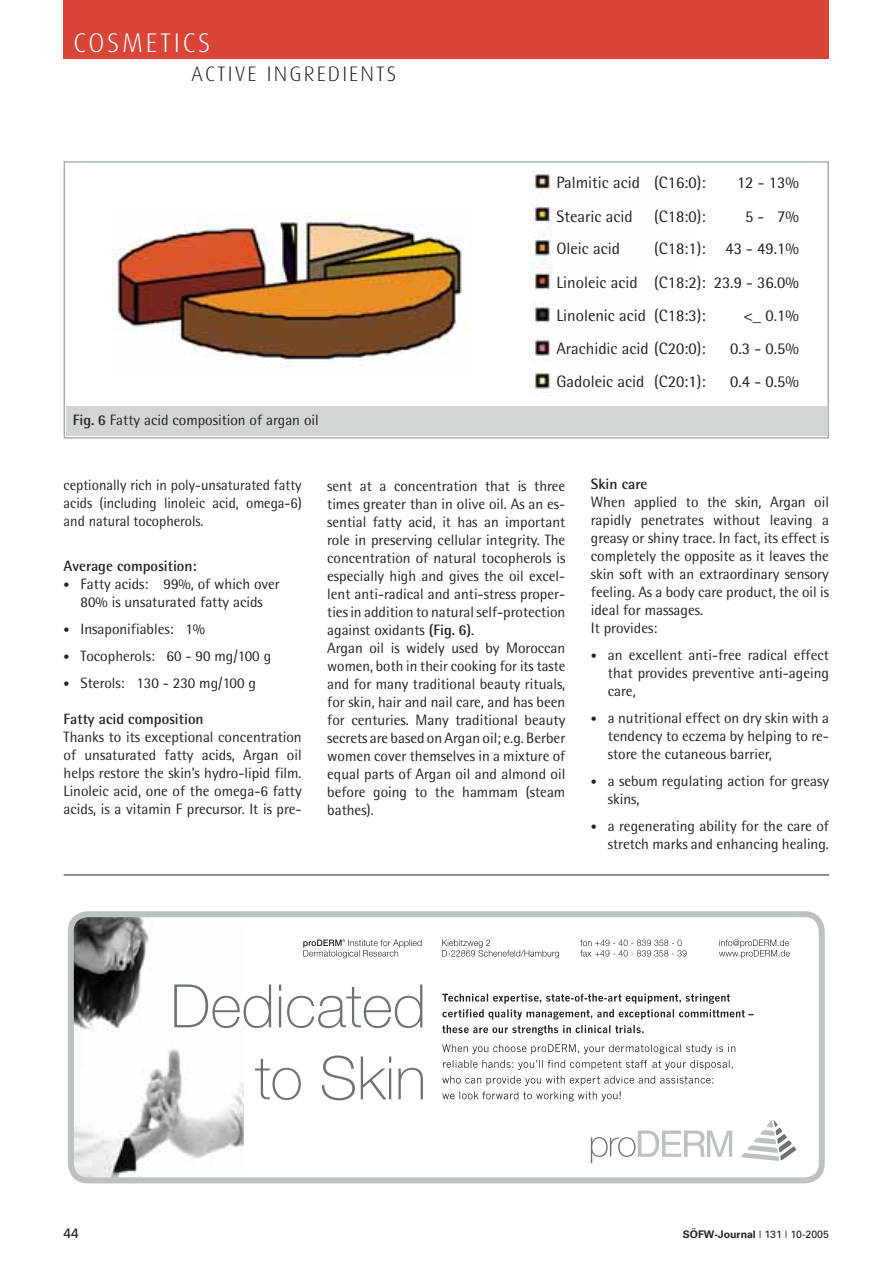
<style>
.page{position:relative;width:893px;height:1263px;background:#fff}
.page>*{position:absolute;margin:0;border:0;box-sizing:border-box;transform-origin:0 0}
.t1{font:300 27px "Dax";letter-spacing:.1em;color:#fff}
.t2{font:300 21px "Dax";letter-spacing:.1em;color:#20231e}
.t3{font:16.5px/34.5px "Rotis Semi Sans";color:#20231e;text-align:right}
.t4{font:15px/18px "Rotis Semi Sans";color:#20231e;text-align:justify}
.t5{font:15px/18px "Rotis Semi Sans";color:#20231e;text-align:justify;scale:.96 1}
.t6{font:700 15px "Rotis Semi Sans";color:#20231e}
.t7{font:13.5px "Frutiger";color:#20231e}
.t8{font:700 10.5px "Univers";color:#20231e}
.s1{font-weight:700}
.s2{font-size:12px}
.s3{font-weight:400}
</style>
<div class="page">
<div style="left:64px;top:0;width:765px;height:59px;background:#db4537"></div>
<img style="left:113px;top:213px;width:358px;height:153px">
<div style="left:64px;top:161px;width:765px;height:278px;border:2px solid #a9afb0"></div>
<div style="left:67px;top:406px;width:761px;height:30px;background:#d1d5d6"></div>
<img style="left:529px;top:171px;width:24px;height:222px">
<hr style="left:64px;top:875px;width:765px;height:1px;background:#20231e">
<img style="left:70px;top:914px;width:174px;height:267px;border-radius:15px">
<div style="left:68px;top:911px;width:757px;height:272px;border:6px solid #bcc1c2;border-radius:17px"></div>
<svg style="left:741px;top:1120px;width:55px;height:41px"></svg>
<svg style="left:591px;top:1130px;width:141px;height:33px"></svg>
<svg style="left:442px;top:993px;width:311px;height:26px"></svg>
<svg style="left:442px;top:1025px;width:202px;height:10px"></svg>
<svg style="left:442px;top:1044px;width:293px;height:10px"></svg>
<svg style="left:443px;top:1060px;width:290px;height:10px"></svg>
<svg style="left:442px;top:1076px;width:271px;height:25px"></svg>
<svg style="left:174px;top:984px;width:248px;height:44px"></svg>
<svg style="left:255px;top:1055px;width:168px;height:45px"></svg>
<svg style="left:303px;top:939px;width:118px;height:19px"></svg>
<svg style="left:442px;top:939px;width:117px;height:19px"></svg>
<svg style="left:580px;top:939px;width:107px;height:18px"></svg>
<svg style="left:719px;top:939px;width:71px;height:19px"></svg>
<h1 class="t1" style="left:74px;top:29px;width:139px">COSMETICS</h1>
<h2 class="t2" style="left:191px;top:64px;width:207px">ACTIVE INGREDIENTS</h2>
<p class="t4" style="left:73px;top:412px;width:247px"><span class="s1">Fig. 6</span> Fatty acid composition of argan oil</p>
<p class="t3" style="left:556px;top:167px;width:151px">Palmitic acid (C16:0):</p>
<p class="t3" style="left:737px;top:167px;width:63px">12 - 13%</p>
<p class="t3" style="left:556px;top:201px;width:78px">Stearic acid</p>
<p class="t3" style="left:654px;top:201px;width:53px">(C18:0):</p>
<p class="t3" style="left:745px;top:201px;width:55px">5 - 7%</p>
<p class="t3" style="left:556px;top:233px;width:65px">Oleic acid</p>
<p class="t3" style="left:556px;top:233px;width:244px">(C18:1): 43 - 49.1%<br>Linoleic acid (C18:2): 23.9 - 36.0%</p>
<p class="t3" style="left:556px;top:300px;width:151px">Linolenic acid (C18:3):</p>
<p class="t3" style="left:743px;top:300px;width:57px">&lt;_ 0.1%</p>
<p class="t3" style="left:556px;top:333px;width:151px">Arachidic acid (C20:0):</p>
<p class="t3" style="left:730px;top:333px;width:70px">0.3 - 0.5%</p>
<p class="t3" style="left:556px;top:366px;width:151px">Gadoleic acid (C20:1):</p>
<p class="t3" style="left:730px;top:366px;width:70px">0.4 - 0.5%</p>
<p class="t5" style="left:64px;top:478px;width:250px">ceptionally rich in poly-unsaturated fatty acids (including linoleic acid, omega-6) and natural tocopherols.</p>
<p class="t6" style="left:64px;top:561px;width:135px">Average composition:</p>
<p class="t4" style="left:64px;top:577px;width:218px;text-align:center"><span class="s2">•</span> Fatty acids: 99%, of which over<br>80% is unsaturated fatty acids</p>
<p class="t4" style="left:64px;top:622px;width:143px"><span class="s2">•</span> Insaponifiables: 1%</p>
<p class="t4" style="left:64px;top:649px;width:209px"><span class="s2">•</span> Tocopherols: 60 - 90 mg/100 g</p>
<p class="t4" style="left:64px;top:676px;width:194px"><span class="s2">•</span> Sterols: 130 - 230 mg/100 g</p>
<p class="t6" style="left:64px;top:714px;width:142px">Fatty acid composition</p>
<p class="t4" style="left:64px;top:730px;width:240px">Thanks to its exceptional concentration of unsaturated fatty acids, Argan oil helps restore the skin’s hydro-lipid film.<br>Linoleic acid, one of the omega-6 fatty acids, is a vitamin F precursor. It is pre-</p>
<p class="t4" style="left:327px;top:478px;width:240px;text-align:left">sent at a concentration that is three times greater than in olive oil. As an es&shy;sential fatty acid, it has an important role in preserving cellular integrity. The concentration of natural tocopherols is especially high and gives the oil excel&shy;lent anti-radical and anti-stress proper&shy;ties in addition to natural self-protection against oxidants <span class="s1">(Fig. 6)</span>.<br>Argan oil is widely used by Moroccan women, both in their cooking for its taste and for many traditional beauty rituals, for skin, hair and nail care, and has been for centuries. Many traditional beauty secrets are based on Argan oil; e.g. Berber women cover themselves in a mixture of equal parts of Argan oil and almond oil before going to the hammam (steam bathes).</p>
<p class="t6" style="left:591px;top:478px;width:58px">Skin care</p>
<p class="t4" style="left:591px;top:494px;width:240px;text-align:left">When applied to the skin, Argan oil rapidly penetrates without leaving a greasy or shiny trace. In fact, its effect is completely the opposite as it leaves the skin soft with an extraordinary sensory feeling. As a body care product, the oil is ideal for massages.<br>It provides:</p>
<p class="t4" style="left:608px;top:647px;width:223px;text-indent:-17px"><span class="s2">•</span> an excellent anti-free radical effect that provides preventive anti-ageing care,</p>
<p class="t4" style="left:608px;top:710px;width:223px;text-indent:-17px"><span class="s2">•</span> a nutritional effect on dry skin with a tendency to eczema by helping to re&shy;store the cutaneous barrier,</p>
<p class="t4" style="left:608px;top:773px;width:223px;text-indent:-17px"><span class="s2">•</span> a sebum regulating action for greasy skins,</p>
<p class="t4" style="left:591px;top:818px;width:240px;text-align:right"><span class="s2">•</span> a regenerating ability for the care of stretch marks and enhancing healing.</p>
<p class="t7" style="left:64px;top:1228px;width:17px">44</p>
<p class="t8" style="left:683px;top:1230px;width:148px">SÖFW-Journal <span class="s3">| 131 | 10-2005</span></p>
</div>
